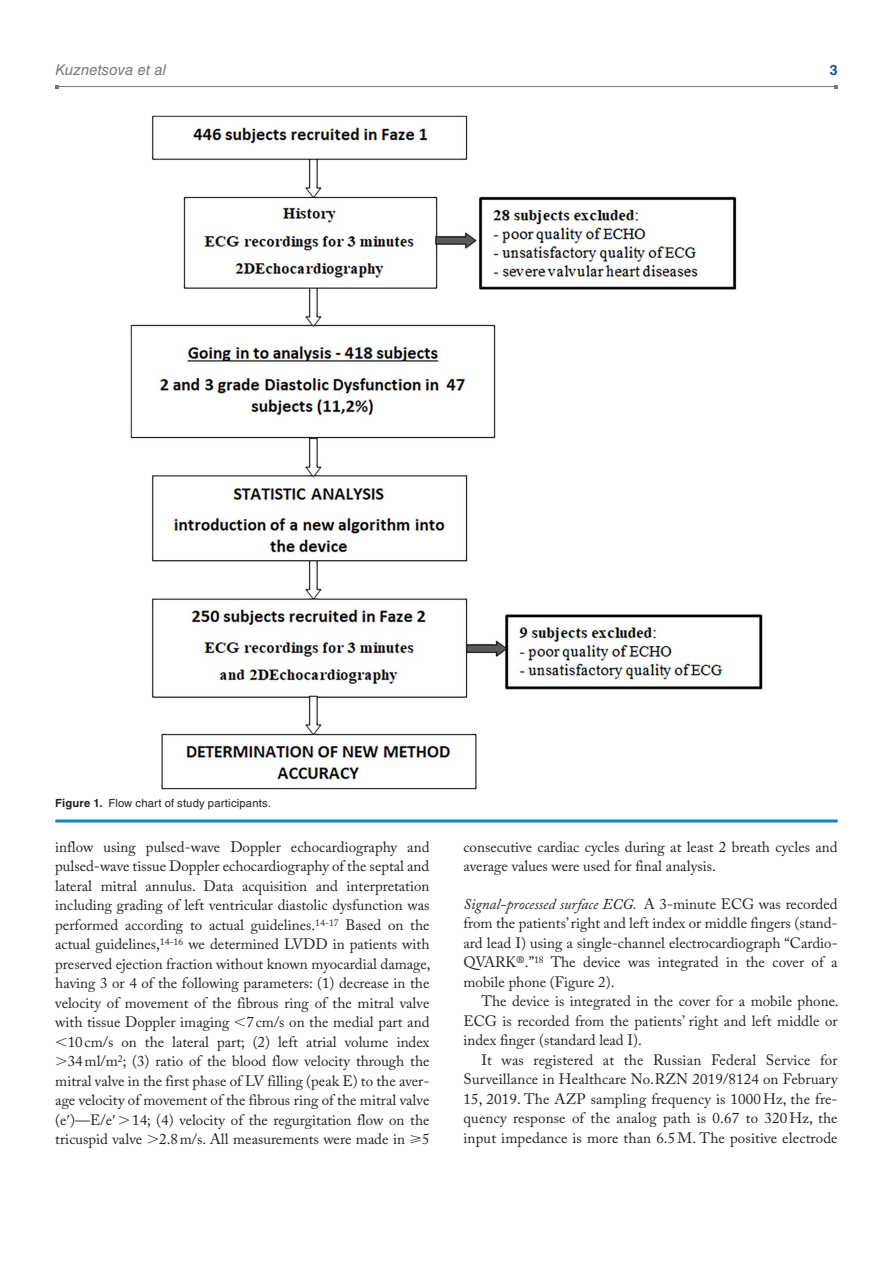
<style>
.page{position:relative;width:893px;height:1263px;background:#fff}
.page>*{position:absolute;margin:0;border:0;box-sizing:border-box;transform-origin:0 0}
.t1{font:15px/19.5px "Adobe Caslon Pro";color:#231f20;text-align:justify}
.t2{font:italic 15px "Helvetica LT Std";color:#76787b}
.t3{font:700 14.25px "Helvetica LT Std";color:#1055a4}
.t4{font:11.25px "Helvetica LT Std";letter-spacing:.015em;color:#231f20}
.s1{font-weight:700}
.s2{font-style:italic}
</style>
<div class="page">
<hr style="left:57px;top:86px;width:779px;height:1px;background:#76787b">
<hr style="left:55px;top:819px;width:783px;height:3px;background:#1582c5">
<img style="left:130px;top:115px;width:633px;height:675px">
<p class="t2" style="left:55px;top:61px;width:112px">Kuznetsova et al</p>
<p class="t3" style="left:830px;top:61px;width:9px">3</p>
<p class="t4" style="left:55px;top:796px;width:217px"><span class="s1">Figure 1.</span> Flow chart of study participants.</p>
<p class="t1" style="left:55px;top:837px;width:376px">inflow using pulsed-wave Doppler echocardiography and</p>
<p class="t1" style="left:55px;top:856px;width:376px">pulsed-wave tissue Doppler echocardiography of the septal and</p>
<p class="t1" style="left:55px;top:876px;width:376px">lateral mitral annulus. Data acquisition and interpretation</p>
<p class="t1" style="left:55px;top:895px;width:376px">including grading of left ventricular diastolic dysfunction was</p>
<p class="t1" style="left:55px;top:915px;width:376px">performed according to actual guidelines.<sup>14-17</sup> Based on the</p>
<p class="t1" style="left:55px;top:934px;width:376px">actual guidelines,<sup>14-16</sup> we determined LVDD in patients with</p>
<p class="t1" style="left:55px;top:954px;width:377px">preserved ejection fraction without known myocardial damage,</p>
<p class="t1" style="left:55px;top:973px;width:376px">having 3 or 4 of the following parameters: (1) decrease in the</p>
<p class="t1" style="left:55px;top:993px;width:376px">velocity of movement of the fibrous ring of the mitral valve</p>
<p class="t1" style="left:55px;top:1012px;width:376px">with tissue Doppler imaging 7cm/s on the medial part and</p>
<p class="t1" style="left:68px;top:1032px;width:363px">10cm/s on the lateral part; (2) left atrial volume index</p>
<p class="t1" style="left:68px;top:1051px;width:363px">34ml/m<sup>2</sup>; (3) ratio of the blood flow velocity through the</p>
<p class="t1" style="left:55px;top:1071px;width:376px">mitral valve in the first phase of LV filling (peak E) to the aver-</p>
<p class="t1" style="left:55px;top:1090px;width:376px">age velocity of movement of the fibrous ring of the mitral valve</p>
<p class="t1" style="left:55px;top:1110px;width:58px">(e )—E/e</p>
<p class="t1" style="left:55px;top:1110px;width:376px;text-align:right">14; (4) velocity of the regurgitation flow on the<br>tricuspid valve 2.8m/s. All measurements were made in ⩾5</p>
<p class="t1" style="left:463px;top:837px;width:376px">consecutive cardiac cycles during at least 2 breath cycles and average values were used for final analysis.</p>
<p class="t1" style="left:463px;top:894px;width:376px"><span class="s2">Signal-processed surface ECG.</span> A 3-minute ECG was recorded from the patients’ right and left index or middle fingers (stand&shy;ard lead I) using a single-channel electrocardiograph “Cardio-QVARK®.”<sup>18</sup> The device was integrated in the cover of a mobile phone (Figure 2).</p>
<p class="t1" style="left:463px;top:991px;width:377px;text-indent:18px">The device is integrated in the cover for a mobile phone.<br>ECG is recorded from the patients’ right and left middle or index finger (standard lead I).</p>
<p class="t1" style="left:463px;top:1050px;width:376px;text-indent:18px">It was registered at the Russian Federal Service for Surveillance in Healthcare No.RZN 2019/8124 on February 15, 2019. The AZP sampling frequency is 1000 Hz, the fre&shy;quency response of the analog path is 0.67 to 320Hz, the input impedance is more than 6.5M. The positive electrode</p>
</div>
